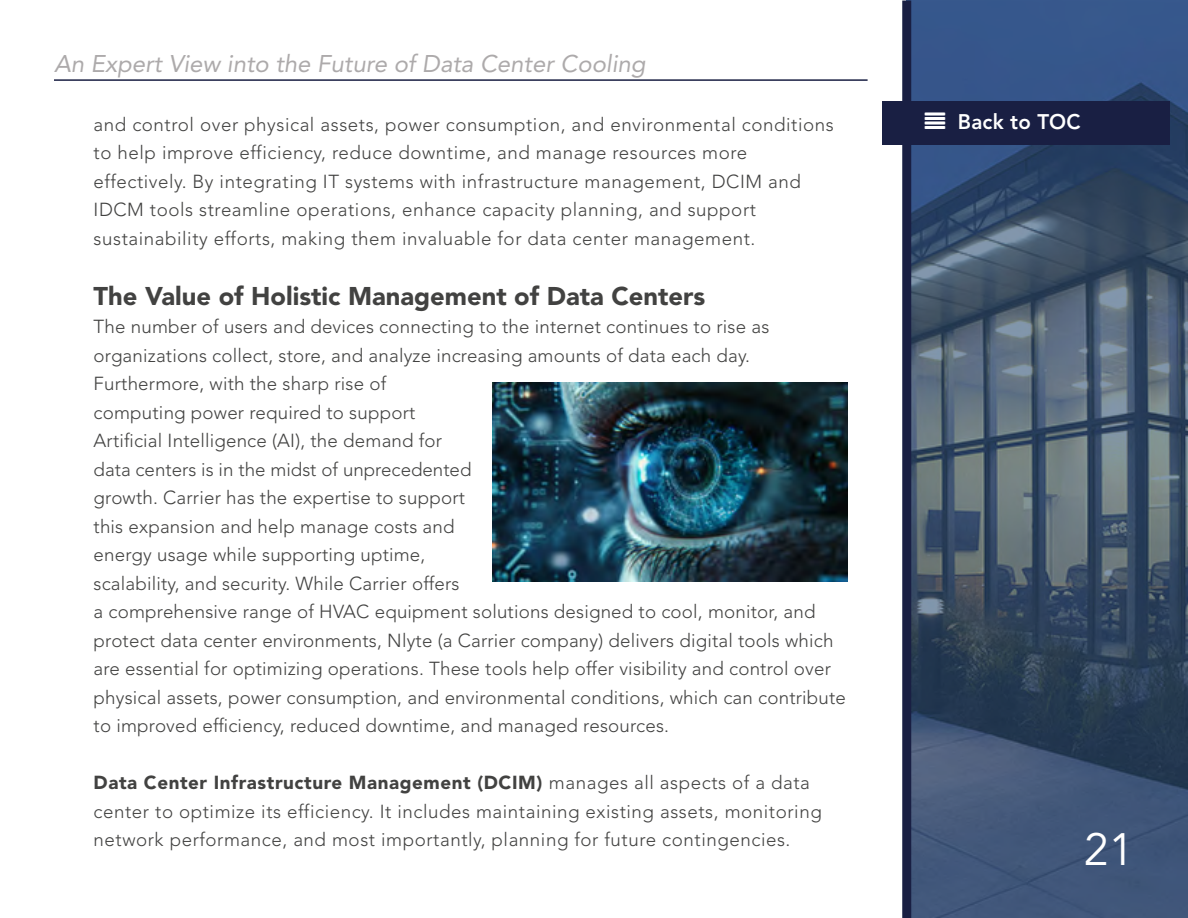
<style>
.page{position:relative;width:1188px;height:918px;background:#fff}
.page>*{position:absolute;margin:0;border:0;box-sizing:border-box;transform-origin:0 0}
.t1{font:45px "Avenir LT Std";color:#fff}
.t2{font:900 25.5px "Avenir LT Std";color:#424241}
.t3{font:italic 24px "Avenir LT Std";color:#adaaab}
.t4{font:800 21px "Avenir LT Std";letter-spacing:.01em;color:#fff}
.t5{font:300 18.75px/28.5px "Avenir LT Std";letter-spacing:.01em;color:#424241}
.t6{font:300 18.75px/28.5px "Avenir LT Std";letter-spacing:.03em;color:#424241}
.s1{font-weight:900}
</style>
<div class="page">
<svg style="left:907px;top:0;width:281px;height:918px;background:#405570"></svg>
<div style="left:902px;top:1px;width:9px;height:917px;background:#191f43"></div>
<hr style="left:54px;top:79px;width:814px;height:2px;background:#191f43">
<div style="left:883px;top:101px;width:287px;height:43px;background:#191f43"></div>
<img style="left:493px;top:383px;width:355px;height:199px">
<p class="t3" style="left:54px;top:50px;width:593px">An Expert View into the Future of Data Center Cooling</p>
<p class="t6" style="left:94px;top:110px;width:742px">and control over physical assets, power consumption, and environmental conditions to help improve efficiency, reduce downtime, and manage resources more effectively. By integrating IT systems with infrastructure management, DCIM and IDCM tools streamline operations, enhance capacity planning, and support sustainability efforts, making them invaluable for data center management.</p>
<h2 class="t2" style="left:94px;top:281px;width:613px">The Value of Holistic Management of Data Centers</h2>
<p class="t5" style="left:94px;top:313px;width:754px">The number of users and devices connecting to the internet continues to rise as organizations collect, store, and analyze increasing amounts of data each day.<br>Furthermore, with the sharp rise of<br>computing power required to support<br>Artificial Intelligence (AI), the demand for<br>data centers is in the midst of unprecedented<br>growth. Carrier has the expertise to support<br>this expansion and help manage costs and<br>energy usage while supporting uptime,<br>scalability, and security. While Carrier offers<br>a comprehensive range of HVAC equipment solutions designed to cool, monitor, and protect data center environments, Nlyte (a Carrier company) delivers digital tools which are essential for optimizing operations. These tools help offer visibility and control over physical assets, power consumption, and environmental conditions, which can contribute to improved efficiency, reduced downtime, and managed resources.</p>
<p class="t6" style="left:94px;top:769px;width:730px"><span class="s1">Data Center Infrastructure Management (DCIM)</span> manages all aspects of a data center to optimize its efficiency. It includes maintaining existing assets, monitoring network performance, and most importantly, planning for future contingencies.</p>
<p class="t4" style="left:958px;top:110px;width:124px">Back to TOC</p>
<h1 class="t1" style="left:1084px;top:824px;width:52px">21</h1>
</div>
